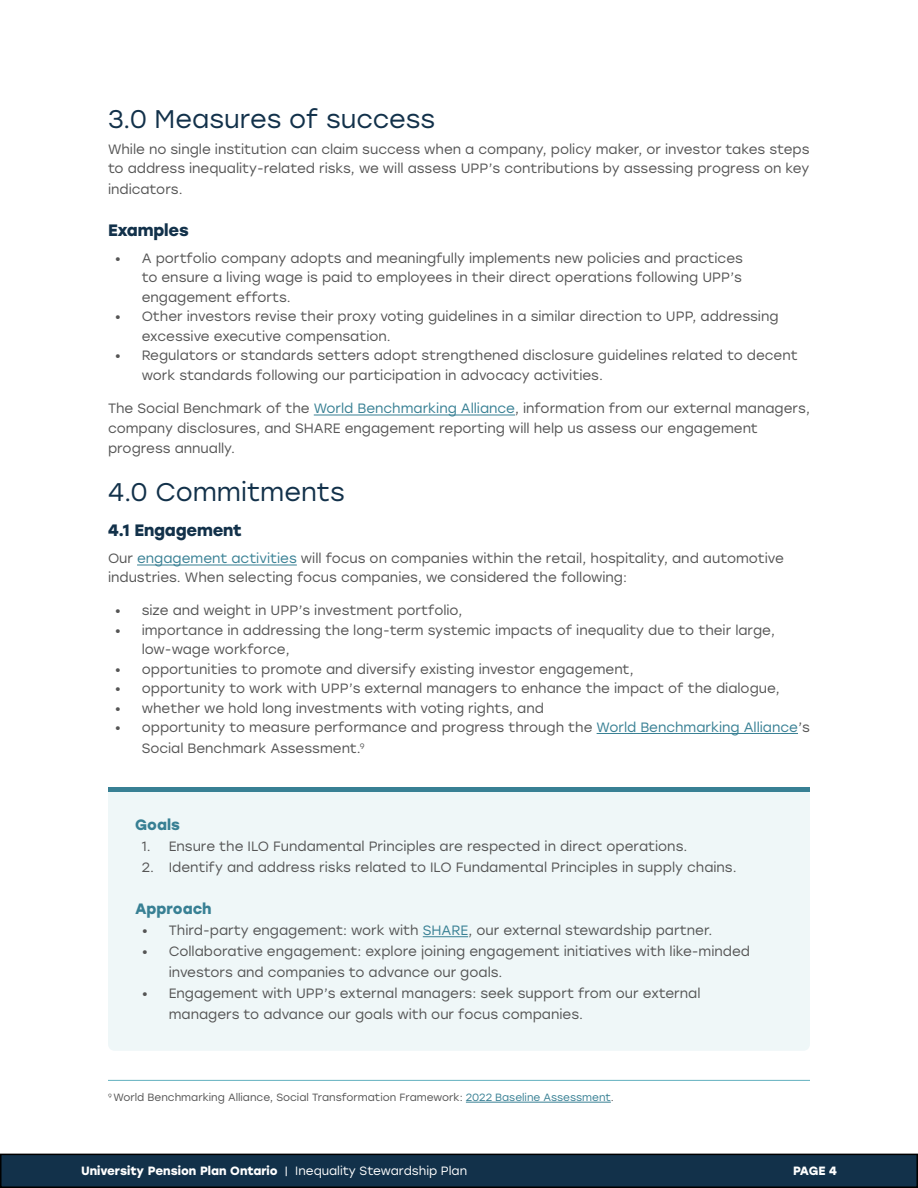
<style>
.page{position:relative;width:918px;height:1188px;background:#fff}
.page>*{position:absolute;margin:0;border:0;box-sizing:border-box;transform-origin:0 0}
.Heading_-_H2{font:25.5px "Stolzl";color:#12314a}
.Body_copy_-_P{font:25.5px "Stolzl";color:#12314a}
.Body_copy_-_P-2{font:700 16.5px "Stolzl";letter-spacing:-.01em;color:#12314a}
.Heading_-_H3{font:700 16.5px "Stolzl";letter-spacing:-.01em;color:#12314a}
.Heading_-_H4{font:700 15px "Stolzl";color:#388094}
.Body_bullets_-_P{font:13.5px/19.5px "Stolzl";color:#555}
.Body_copy_-_P-3{font:13.5px/19.5px "Stolzl";color:#555}
.Body_numbers_-_P{font:13.5px "Stolzl";color:#555}
.t1{font:700 12px "Stolzl";color:#fff}
.Footnote_-_P{font:10.5px "Stolzl";color:#555}
.s1{color:#388094}
.s2{font-weight:400}
</style>
<div class="page">
<div style="left:1px;top:1154px;width:916px;height:33px;background:#12314a"></div>
<div style="left:0;top:1154px;width:918px;height:34px;border:2px solid #000"></div>
<div style="left:108px;top:787px;width:702px;height:264px;background:#eff7f8;border-radius:6px"></div>
<div style="left:108px;top:787px;width:702px;height:5px;background:#388094"></div>
<hr style="left:108px;top:1080px;width:702px;height:1px;background:#61b0bf">
<hr style="left:597px;top:733px;width:201px;height:1px;background:#388094">
<hr style="left:423px;top:936px;width:45px;height:1px;background:#388094">
<hr style="left:466px;top:1102px;width:145px;height:1px;background:#388094">
<hr style="left:314px;top:415px;width:201px;height:1px;background:#388094">
<hr style="left:137px;top:565px;width:160px;height:1px;background:#388094">
<h2 class="Heading_-_H2" style="left:108px;top:101px;width:329px">3.0 Measures of success</h2>
<p class="Body_copy_-_P-3" style="left:108px;top:139px;width:703px">While no single institution can claim success when a company, policy maker, or investor takes steps to address inequality-related risks, we will assess UPP’s contributions by assessing progress on key</p>
<p class="Body_copy_-_P-3" style="left:108px;top:179px;width:76px">indicators.</p>
<h3 class="Heading_-_H3" style="left:108px;top:219px;width:82px">Examples</h3>
<p class="Body_bullets_-_P" style="left:142px;top:248px;width:603px;text-align:justify;text-indent:-27px">• A portfolio company adopts and meaningfully implements new policies and practices to ensure a living wage is paid to employees in their direct operations following UPP’s engagement efforts.</p>
<p class="Body_bullets_-_P" style="left:142px;top:306px;width:638px;text-indent:-27px">• Other investors revise their proxy voting guidelines in a similar direction to UPP, addressing excessive executive compensation.</p>
<p class="Body_bullets_-_P" style="left:142px;top:345px;width:657px;text-indent:-27px">• Regulators or standards setters adopt strengthened disclosure guidelines related to decent work standards following our participation in advocacy activities.</p>
<p class="Body_copy_-_P-3" style="left:108px;top:397px;width:704px;line-height:20.2px">The Social Benchmark of the <span class="s1">World Benchmarking Alliance</span>, information from our external managers, company disclosures, and SHARE engagement reporting will help us assess our engagement progress annually.</p>
<p class="Body_copy_-_P" style="left:108px;top:474px;width:238px">4.0 Commitments</p>
<p class="Body_copy_-_P-2" style="left:108px;top:519px;width:136px">4.1 Engagement</p>
<p class="Body_copy_-_P-3" style="left:108px;top:548px;width:677px">Our <span class="s1">engagement activities</span> will focus on companies within the retail, hospitality, and automotive industries. When selecting focus companies, we considered the following:</p>
<p class="Body_bullets_-_P" style="left:115px;top:600px;width:349px">• size and weight in UPP’s investment portfolio,</p>
<p class="Body_bullets_-_P" style="left:142px;top:620px;width:635px;text-indent:-27px">• importance in addressing the long-term systemic impacts of inequality due to their large, low-wage workforce,</p>
<p class="Body_bullets_-_P" style="left:115px;top:659px;width:520px">• opportunities to promote and diversify existing investor engagement,</p>
<p class="Body_bullets_-_P" style="left:115px;top:678px;width:667px">• opportunity to work with UPP’s external managers to enhance the impact of the dialogue,</p>
<p class="Body_bullets_-_P" style="left:115px;top:698px;width:431px">• whether we hold long investments with voting rights, and</p>
<p class="Body_bullets_-_P" style="left:142px;top:716px;width:670px;line-height:21px;text-indent:-27px">• opportunity to measure performance and progress through the <span class="s1">World Benchmarking Alliance</span>’s<br>Social Benchmark Assessment.<sup>9</sup></p>
<h4 class="Heading_-_H4" style="left:135px;top:814px;width:46px">Goals</h4>
<p class="Body_numbers_-_P" style="left:142px;top:837px;width:547px">1. Ensure the ILO Fundamental Principles are respected in direct operations.</p>
<p class="Body_numbers_-_P" style="left:142px;top:858px;width:596px">2. Identify and address risks related to ILO Fundamental Principles in supply chains.</p>
<h4 class="Heading_-_H4" style="left:135px;top:898px;width:78px">Approach</h4>
<p class="Body_bullets_-_P" style="left:142px;top:920px;width:572px">• Third-party engagement: work with <span class="s1">SHARE</span>, our external stewardship partner.</p>
<p class="Body_bullets_-_P" style="left:169px;top:941px;width:583px;line-height:21px;text-indent:-27px">• Collaborative engagement: explore joining engagement initiatives with like-minded investors and companies to advance our goals.</p>
<p class="Body_bullets_-_P" style="left:169px;top:983px;width:533px;line-height:21px;text-indent:-27px">• Engagement with UPP’s external managers: seek support from our external managers to advance our goals with our focus companies.</p>
<p class="Footnote_-_P" style="left:108px;top:1090px;width:507px"><sup>9</sup> World Benchmarking Alliance, Social Transformation Framework: <span class="s1">2022 Baseline Assessment</span>.</p>
<p class="t1" style="left:81px;top:1162px;width:388px">University Pension Plan Ontario <span class="s2">| Inequality Stewardship Plan</span></p>
<p class="t1" style="left:793px;top:1162px;width:45px">PAGE 4</p>
</div>
